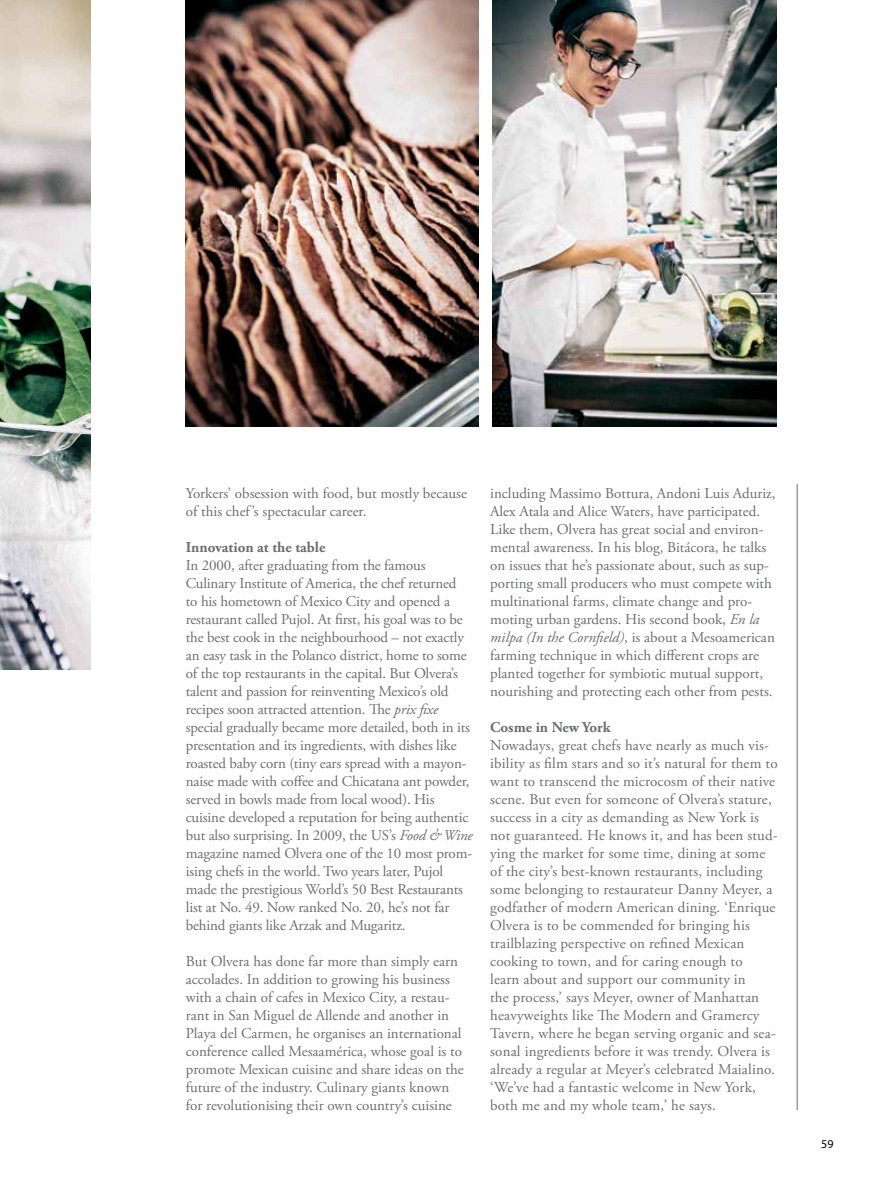
<style>
.page{position:relative;width:872px;height:1191px;background:#fff}
.page>*{position:absolute;margin:0;border:0;box-sizing:border-box;transform-origin:0 0}
.t1{font:15px/18px "Adobe Garamond Pro";color:#6d6e71}
.t2{font:700 15px "Adobe Garamond Pro";color:#6d6e71}
.t3{font:12px "Myriad Pro";color:#000}
.s1{font-style:italic}
</style>
<div class="page">
<hr style="left:796px;top:484px;width:1px;height:626px;background:#6d6e71">
<img style="left:0;top:0;width:91px;height:670px">
<img style="left:186px;top:0;width:292px;height:426px">
<img style="left:492px;top:0;width:284px;height:426px">
<p class="t1" style="left:186px;top:485px;width:283px">Yorkers’ obsession with food, but mostly because of this chef’s spectacular career.</p>
<p class="t2" style="left:186px;top:538px;width:141px">Innovation at the table</p>
<p class="t1" style="left:186px;top:557px;width:288px">In 2000, after graduating from the famous Culinary Institute of America, the chef returned<br>to his hometown of Mexico City and opened a restaurant called Pujol. At first, his goal was to be the best cook in the neighbourhood – not exactly an easy task in the Polanco district, home to some of the top restaurants in the capital. But Olvera’s talent and passion for reinventing Mexico’s old recipes soon attracted attention. The <span class="s1">prix fixe </span>special gradually became more detailed, both in its presentation and its ingredients, with dishes like roasted baby corn (tiny ears spread with a mayon&shy;naise made with coffee and Chicatana ant powder, served in bowls made from local wood). His cuisine developed a reputation for being authentic but also surprising. In 2009, the US’s <span class="s1">Food &amp; Wine </span>magazine named Olvera one of the 10 most prom&shy;ising chefs in the world. Two years later, Pujol made the prestigious World’s 50 Best Restaurants list at No. 49. Now ranked No. 20, he’s not far behind giants like Arzak and Mugaritz.</p>
<p class="t1" style="left:186px;top:953px;width:279px">But Olvera has done far more than simply earn accolades. In addition to growing his business with a chain of cafes in Mexico City, a restau&shy;rant in San Miguel de Allende and another in Playa del Carmen, he organises an international conference called Mesaamérica, whose goal is to promote Mexican cuisine and share ideas on the future of the industry. Culinary giants known for revolutionising their own country’s cuisine</p>
<p class="t1" style="left:490px;top:485px;width:287px">including Massimo Bottura, Andoni Luis Aduriz, Alex Atala and Alice Waters, have participated.<br>Like them, Olvera has great social and environ&shy;mental awareness. In his blog, Bitácora, he talks on issues that he’s passionate about, such as sup&shy;porting small producers who must compete with multinational farms, climate change and pro&shy;moting urban gardens. His second book, <span class="s1">En la milpa (In the Cornfield)</span>, is about a Mesoamerican farming technique in which different crops are planted together for symbiotic mutual support, nourishing and protecting each other from pests.</p>
<p class="t2" style="left:490px;top:718px;width:122px">Cosme in New York</p>
<p class="t1" style="left:490px;top:737px;width:289px">Nowadays, great chefs have nearly as much vis&shy;ibility as film stars and so it’s natural for them to want to transcend the microcosm of their native scene. But even for someone of Olvera’s stature, success in a city as demanding as New York is not guaranteed. He knows it, and has been stud&shy;ying the market for some time, dining at some of the city’s best-known restaurants, including some belonging to restaurateur Danny Meyer, a godfather of modern American dining. ‘Enrique Olvera is to be commended for bringing his trailblazing perspective on refined Mexican cooking to town, and for caring enough to<br>learn about and support our community in<br>the process,’ says Meyer, owner of Manhattan heavyweights like The Modern and Gramercy Tavern, where he began serving organic and sea&shy;sonal ingredients before it was trendy. Olvera is already a regular at Meyer’s celebrated Maialino. ‘We’ve had a fantastic welcome in New York, both me and my whole team,’ he says.</p>
<p class="t3" style="left:821px;top:1136px;width:14px">59</p>
</div>
